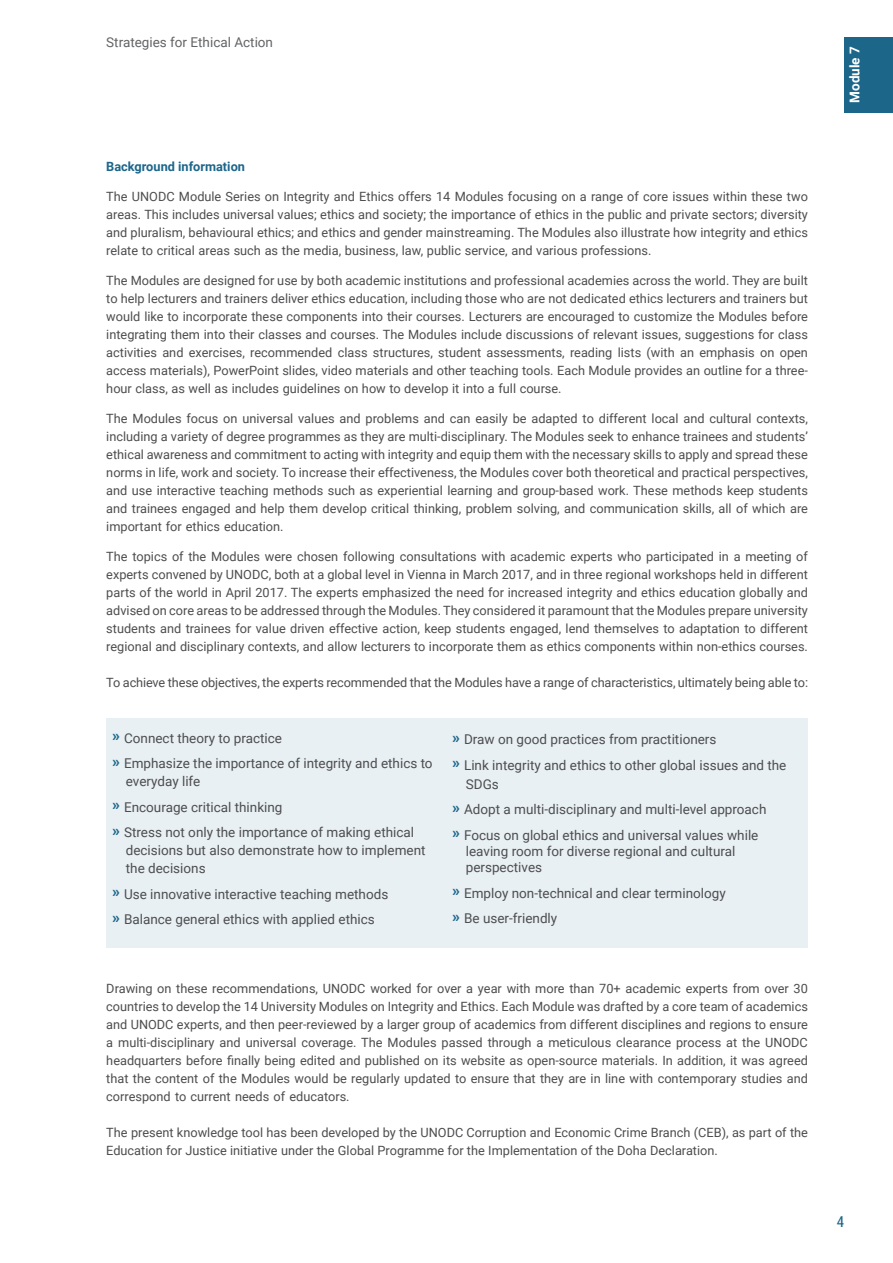
<style>
.page{position:relative;width:893px;height:1263px;background:#fff}
.page>*{position:absolute;margin:0;border:0;box-sizing:border-box;transform-origin:0 0}
.t1{font:15px "Roboto Condensed";color:#1c668a}
.t2{font:13.5px/25.5px "Roboto";color:#4d4d4f}
.t3{font:13.5px "Roboto";color:#636466}
.t4{font:700 13.5px "Roboto";color:#fff}
.t5{font:12.75px/18px "Roboto";color:#4d4d4f;text-align:justify}
.t6{font:700 12.75px "Roboto";color:#1c668a}
.s1{font-weight:700;font-size:15.75px;color:#1c668a}
</style>
<div class="page">
<div style="left:844px;top:37px;width:49px;height:76px;background:#1c668a"></div>
<div style="left:106px;top:719px;width:702px;height:229px;background:#e8f0f3"></div>
<p class="t3" style="left:106px;top:32px;width:168px">Strategies for Ethical Action</p>
<p class="t6" style="left:106px;top:158px;width:140px">Background information</p>
<p class="t5" style="left:106px;top:187px;width:703px">The UNODC Module Series on Integrity and Ethics offers 14 Modules focusing on a range of core issues within these two areas. This includes universal values; ethics and society; the importance of ethics in the public and private sectors; diversity and pluralism, behavioural ethics; and ethics and gender mainstreaming. The Modules also illustrate how integrity and ethics relate to critical areas such as the media, business, law, public service, and various professions.</p>
<p class="t5" style="left:106px;top:271px;width:703px">The Modules are designed for use by both academic institutions and professional academies across the world. They are built to help lecturers and trainers deliver ethics education, including those who are not dedicated ethics lecturers and trainers but would like to incorporate these components into their courses. Lecturers are encouraged to customize the Modules before integrating them into their classes and courses. The Modules include discussions of relevant issues, suggestions for class activities and exercises, recommended class structures, student assessments, reading lists (with an emphasis on open access materials), PowerPoint slides, video materials and other teaching tools. Each Module provides an outline for a three&shy;hour class, as well as includes guidelines on how to develop it into a full course.</p>
<p class="t5" style="left:106px;top:409px;width:703px">The Modules focus on universal values and problems and can easily be adapted to different local and cultural contexts, including a variety of degree programmes as they are multi-disciplinary. The Modules seek to enhance trainees and students’ ethical awareness and commitment to acting with integrity and equip them with the necessary skills to apply and spread these norms in life, work and society. To increase their effectiveness, the Modules cover both theoretical and practical perspectives, and use interactive teaching methods such as experiential learning and group-based work. These methods keep students and trainees engaged and help them develop critical thinking, problem solving, and communication skills, all of which are important for ethics education.</p>
<p class="t5" style="left:106px;top:547px;width:703px">The topics of the Modules were chosen following consultations with academic experts who participated in a meeting of experts convened by UNODC, both at a global level in Vienna in March 2017, and in three regional workshops held in different parts of the world in April 2017. The experts emphasized the need for increased integrity and ethics education globally and advised on core areas to be addressed through the Modules. They considered it paramount that the Modules prepare university students and trainees for value driven effective action, keep students engaged, lend themselves to adaptation to different regional and disciplinary contexts, and allow lecturers to incorporate them as ethics components within non-ethics courses.</p>
<p class="t5" style="left:106px;top:673px;width:703px">To achieve these objectives, the experts recommended that the Modules have a range of characteristics, ultimately being able to:</p>
<p class="t2" style="left:112px;top:725px;width:322px"><span class="s1">»</span> Connect theory to practice<br><span class="s1">»</span> Emphasize the importance of integrity and ethics to</p>
<p class="t2" style="left:112px;top:768px;width:303px;text-indent:14px">everyday life<br><span class="s1">»</span> Encourage critical thinking<br><span class="s1">»</span> Stress not only the importance of making ethical</p>
<p class="t2" style="left:126px;top:841px;width:301px;line-height:18px">decisions but also demonstrate how to implement the decisions</p>
<p class="t2" style="left:112px;top:881px;width:278px"><span class="s1">»</span> Use innovative interactive teaching methods <span class="s1">»</span> Balance general ethics with applied ethics</p>
<p class="t2" style="left:452px;top:726px;width:336px"><span class="s1">»</span> Draw on good practices from practitioners<br><span class="s1">»</span> Link integrity and ethics to other global issues and the</p>
<p class="t2" style="left:452px;top:771px;width:316px;text-indent:14px">SDGs<br><span class="s1">»</span> Adopt a multi-disciplinary and multi-level approach <span class="s1">»</span> Focus on global ethics and universal values while</p>
<p class="t2" style="left:466px;top:843px;width:271px;line-height:16.2px">leaving room for diverse regional and cultural perspectives</p>
<p class="t2" style="left:452px;top:880px;width:275px"><span class="s1">»</span> Employ non-technical and clear terminology <span class="s1">»</span> Be user-friendly</p>
<p class="t5" style="left:106px;top:979px;width:703px">Drawing on these recommendations, UNODC worked for over a year with more than 70+ academic experts from over 30 countries to develop the 14 University Modules on Integrity and Ethics. Each Module was drafted by a core team of academics and UNODC experts, and then peer-reviewed by a larger group of academics from different disciplines and regions to ensure a multi-disciplinary and universal coverage. The Modules passed through a meticulous clearance process at the UNODC headquarters before finally being edited and published on its website as open-source materials. In addition, it was agreed that the content of the Modules would be regularly updated to ensure that they are in line with contemporary studies and correspond to current needs of educators.</p>
<p class="t5" style="left:106px;top:1123px;width:703px">The present knowledge tool has been developed by the UNODC Corruption and Economic Crime Branch (CEB), as part of the<br>Education for Justice initiative under the Global Programme for the Implementation of the Doha Declaration.</p>
<p class="t4" style="left:845px;top:103px;width:58px;rotate:-90deg">Module 7</p>
<p class="t1" style="left:837px;top:1211px;width:9px">4</p>
</div>
